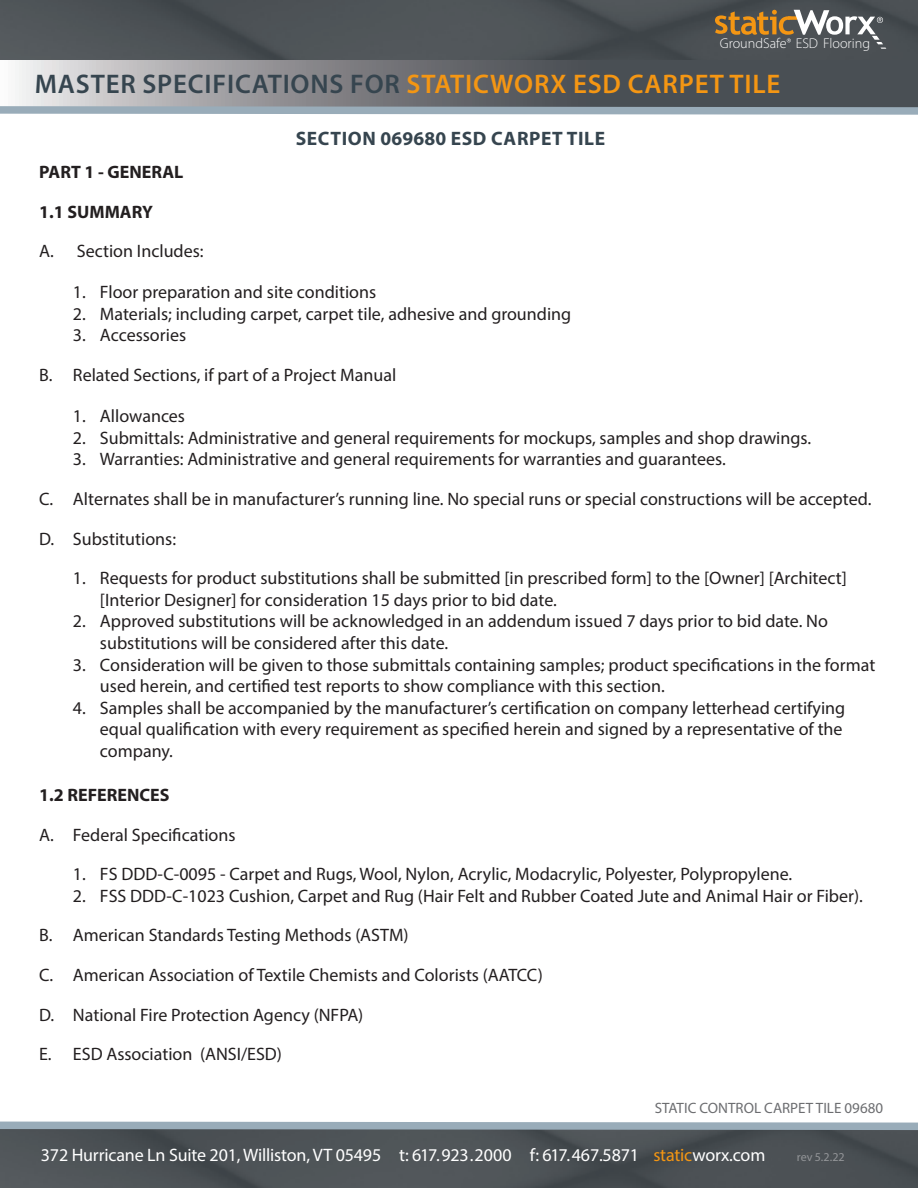
<style>
.page{position:relative;width:918px;height:1188px;background:#fff}
.page>*{position:absolute;margin:0;border:0;box-sizing:border-box;transform-origin:0 0}
.t1{font:600 27px "Myriad Pro";letter-spacing:.03em;color:#36454f}
.t2{font:700 19.5px "Myriad Pro";letter-spacing:.03em;color:#36454f}
.t3{font:18px/21.6px "Myriad Pro";color:#231f20}
.t4{font:18px "Myriad Pro";letter-spacing:-.01em;color:#fff}
.t5{font:700 18px "Myriad Pro";color:#231f20}
.t6{font:15px "Myriad Pro";color:#6c6d70}
.t7{font:300 14.25px "Myriad Pro";color:#fff}
.t8{font:12px "Myriad Pro";color:#939598}
.s1{color:#f49613}
</style>
<div class="page">
<img style="left:0;top:1134px;width:918px;height:54px">
<img style="left:0;top:0;width:918px;height:60px">
<svg style="left:15px;top:60px;width:903px;height:42px;background:#77797d"></svg>
<svg style="left:715px;top:10px;width:171px;height:39px;background:#766f62"></svg>
<svg style="left:0;top:1121px;width:918px;height:13px;background:#86939c"></svg>
<svg style="left:0;top:102px;width:918px;height:13px;background:#929ea7"></svg>
<p class="t7" style="left:720px;top:35px;width:152px">GroundSafe ESD Flooring</p>
<p class="t1" style="left:35px;top:67px;width:747px">MASTER SPECIFICATIONS FOR <span class="s1">STATICWORX ESD CARPET TILE</span></p>
<p class="t2" style="left:296px;top:126px;width:311px">SECTION 069680 ESD CARPET TILE</p>
<p class="t5" style="left:39px;top:160px;width:146px">PART 1 - GENERAL</p>
<p class="t5" style="left:39px;top:200px;width:115px">1.1 SUMMARY</p>
<p class="t3" style="left:39px;top:240px;width:166px">A. Section Includes:</p>
<p class="t3" style="left:73px;top:281px;width:305px">1. Floor preparation and site conditions</p>
<p class="t3" style="left:73px;top:303px;width:500px">2. Materials; including carpet, carpet tile, adhesive and grounding</p>
<p class="t3" style="left:73px;top:324px;width:115px">3. Accessories</p>
<p class="t3" style="left:39px;top:364px;width:359px">B. Related Sections, if part of a Project Manual</p>
<p class="t3" style="left:73px;top:405px;width:114px">1. Allowances</p>
<p class="t3" style="left:73px;top:427px;width:740px">2. Submittals: Administrative and general requirements for mockups, samples and shop drawings.</p>
<p class="t3" style="left:73px;top:448px;width:654px">3. Warranties: Administrative and general requirements for warranties and guarantees.</p>
<p class="t3" style="left:39px;top:488px;width:834px">C. Alternates shall be in manufacturer’s running line. No special runs or special constructions will be accepted.</p>
<p class="t3" style="left:39px;top:527px;width:138px">D. Substitutions:</p>
<p class="t3" style="left:100px;top:567px;width:748px;text-indent:-27px">1. Requests for product substitutions shall be submitted [in prescribed form] to the [Owner] [Architect] [Interior Designer] for consideration 15 days prior to bid date.</p>
<p class="t3" style="left:100px;top:610px;width:730px;text-indent:-27px">2. Approved substitutions will be acknowledged in an addendum issued 7 days prior to bid date. No substitutions will be considered after this date.</p>
<p class="t3" style="left:100px;top:653px;width:777px;text-indent:-27px">3. Consideration will be given to those submittals containing samples; product specifications in the format used herein, and certified test reports to show compliance with this section.</p>
<p class="t3" style="left:100px;top:697px;width:747px;text-indent:-27px">4. Samples shall be accompanied by the manufacturer’s certification on company letterhead certifying equal qualification with every requirement as specified herein and signed by a representative of the company.</p>
<p class="t5" style="left:39px;top:783px;width:132px">1.2 REFERENCES</p>
<p class="t3" style="left:39px;top:823px;width:198px">A. Federal Specifications</p>
<p class="t3" style="left:73px;top:863px;width:721px">1. FS DDD-C-0095 - Carpet and Rugs, Wool, Nylon, Acrylic, Modacrylic, Polyester, Polypropylene.</p>
<p class="t3" style="left:73px;top:885px;width:791px">2. FSS DDD-C-1023 Cushion, Carpet and Rug (Hair Felt and Rubber Coated Jute and Animal Hair or Fiber).</p>
<p class="t3" style="left:39px;top:924px;width:371px">B. American Standards Testing Methods (ASTM)</p>
<p class="t3" style="left:39px;top:964px;width:505px">C. American Association of Textile Chemists and Colorists (AATCC)</p>
<p class="t3" style="left:39px;top:1003px;width:326px">D. National Fire Protection Agency (NFPA)</p>
<p class="t3" style="left:39px;top:1043px;width:244px">E. ESD Association (ANSI/ESD)</p>
<p class="t6" style="left:655px;top:1099px;width:230px">STATIC CONTROL CARPET TILE 09680</p>
<p class="t4" style="left:41px;top:1144px;width:726px">372 Hurricane Ln Suite 201, Williston, VT 05495 t: 617.923.2000 f: 617.467.5871 <span class="s1">static</span>worx.com</p>
<p class="t8" style="left:797px;top:1150px;width:49px">rev 5.2.22</p>
</div>
